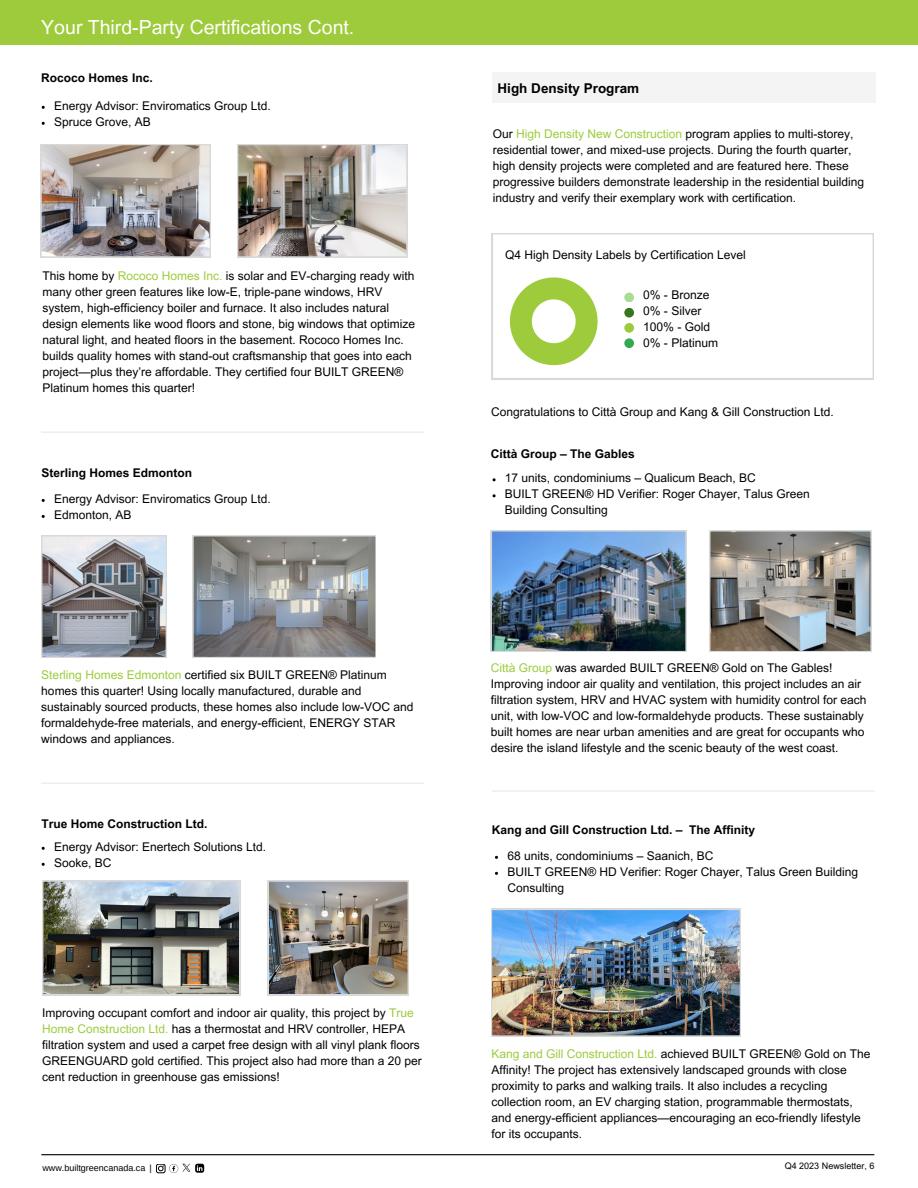
<style>
.page{position:relative;width:918px;height:1188px;background:#fff}
.page>*{position:absolute;margin:0;border:0;box-sizing:border-box;transform-origin:0 0}
.t1{font:19.5px "Arial MT Pro";color:#fff}
.t2{font:700 13.5px "Arial MT Pro";color:#000}
.t3{font:12px/16px "Arial MT Pro";color:#000}
.t4{font:700 12px "Arial MT Pro";color:#000}
.t5{font:9px "Arimo";color:#000}
.t6{font:9px "Arial MT Pro";color:#000}
.s1{color:#9dcb3b}
</style>
<div class="page">
<hr style="left:41px;top:1154px;width:833px;height:1px;background:#000">
<div style="left:0;top:0;width:918px;height:45px;background:#9dcb3b"></div>
<svg style="left:156px;top:1164px;width:48px;height:9px"></svg>
<hr style="left:492px;top:790px;width:383px;height:2px;background:#e9e9e9">
<img style="left:491px;top:909px;width:250px;height:127px">
<hr style="left:41px;top:783px;width:383px;height:1px;background:#e9e9e9">
<svg style="left:41px;top:535px;width:126px;height:123px;background:#909299"></svg>
<svg style="left:193px;top:535px;width:183px;height:123px;background:#8b8c8e"></svg>
<svg style="left:709px;top:530px;width:162px;height:122px;background:#8d8c87"></svg>
<img style="left:491px;top:530px;width:196px;height:122px">
<img style="left:42px;top:881px;width:198px;height:114px">
<img style="left:268px;top:881px;width:140px;height:114px">
<div style="left:492px;top:73px;width:383px;height:30px;background:#f4f4f4"></div>
<svg style="left:492px;top:233px;width:381px;height:146px"></svg>
<img style="left:41px;top:144px;width:170px;height:113px">
<img style="left:237px;top:144px;width:170px;height:113px">
<hr style="left:41px;top:432px;width:383px;height:1px;background:#e9e9e9">
<h1 class="t1" style="left:41px;top:20px;width:315px">Your Third-Party Certifications Cont.</h1>
<p class="t4" style="left:41px;top:73px;width:113px">Rococo Homes Inc.</p>
<p class="t3" style="left:54px;top:99px;width:218px">Energy Advisor: Enviromatics Group Ltd.<br>Spruce Grove, AB</p>
<p class="t3" style="left:42px;top:269px;width:374px">This home by <span class="s1">Rococo Homes Inc.</span> is solar and EV-charging ready with many other green features like low-E, triple-pane windows, HRV system, high-efficiency boiler and furnace. It also includes natural design elements like wood floors and stone, big windows that optimize natural light, and heated floors in the basement. Rococo Homes Inc. builds quality homes with stand-out craftsmanship that goes into each project—plus they’re affordable. They certified four BUILT GREEN® Platinum homes this quarter!</p>
<p class="t4" style="left:41px;top:468px;width:152px">Sterling Homes Edmonton</p>
<p class="t3" style="left:54px;top:492px;width:218px">Energy Advisor: Enviromatics Group Ltd.<br>Edmonton, AB</p>
<p class="t3" style="left:41px;top:668px;width:374px"><span class="s1">Sterling Homes Edmonton</span> certified six BUILT GREEN® Platinum homes this quarter! Using locally manufactured, durable and sustainably sourced products, these homes also include low-VOC and formaldehyde-free materials, and energy-efficient, ENERGY STAR windows and appliances.</p>
<p class="t4" style="left:41px;top:819px;width:168px">True Home Construction Ltd.</p>
<p class="t3" style="left:54px;top:840px;width:214px">Energy Advisor: Enertech Solutions Ltd.<br>Sooke, BC</p>
<p class="t3" style="left:42px;top:1006px;width:381px">Improving occupant comfort and indoor air quality, this project by <span class="s1">True Home Construction Ltd.</span> has a thermostat and HRV controller, HEPA filtration system and used a carpet free design with all vinyl plank floors GREENGUARD gold certified. This project also had more than a 20 per cent reduction in greenhouse gas emissions!</p>
<p class="t2" style="left:498px;top:83px;width:143px">High Density Program</p>
<p class="t3" style="left:493px;top:127px;width:373px">Our <span class="s1">High Density New Construction</span> program applies to multi-storey, residential tower, and mixed-use projects. During the fourth quarter, high density projects were completed and are featured here. These progressive builders demonstrate leadership in the residential building industry and verify their exemplary work with certification.</p>
<p class="t3" style="left:505px;top:248px;width:242px">Q4 High Density Labels by Certification Level</p>
<p class="t3" style="left:643px;top:288px;width:76px">0% - Bronze<br>0% - Silver<br>100% - Gold<br>0% - Platinum</p>
<p class="t3" style="left:491px;top:405px;width:344px">Congratulations to Città Group and Kang &amp; Gill Construction Ltd.</p>
<p class="t4" style="left:491px;top:449px;width:146px">Città Group – The Gables</p>
<p class="t3" style="left:505px;top:472px;width:306px">17 units, condominiums – Qualicum Beach, BC<br>BUILT GREEN® HD Verifier: Roger Chayer, Talus Green<br>Building Consulting</p>
<p class="t3" style="left:491px;top:661px;width:377px"><span class="s1">Città Group</span> was awarded BUILT GREEN® Gold on The Gables!<br>Improving indoor air quality and ventilation, this project includes an air filtration system, HRV and HVAC system with humidity control for each unit, with low-VOC and low-formaldehyde products. These sustainably built homes are near urban amenities and are great for occupants who desire the island lifestyle and the scenic beauty of the west coast.</p>
<p class="t4" style="left:492px;top:825px;width:265px">Kang and Gill Construction Ltd. – The Affinity</p>
<p class="t3" style="left:507px;top:849px;width:352px">68 units, condominiums – Saanich, BC<br>BUILT GREEN® HD Verifier: Roger Chayer, Talus Green Building<br>Consulting</p>
<p class="t3" style="left:491px;top:1047px;width:381px"><span class="s1">Kang and Gill Construction Ltd.</span> achieved BUILT GREEN® Gold on The Affinity! The project has extensively landscaped grounds with close proximity to parks and walking trails. It also includes a recycling collection room, an EV charging station, programmable thermostats, and energy-efficient appliances—encouraging an eco-friendly lifestyle for its occupants.</p>
<p class="t5" style="left:42px;top:1163px;width:111px">www.builtgreencanada.ca |</p>
<p class="t6" style="left:785px;top:1163px;width:91px">Q4 2023 Newsletter, 6</p>
</div>
